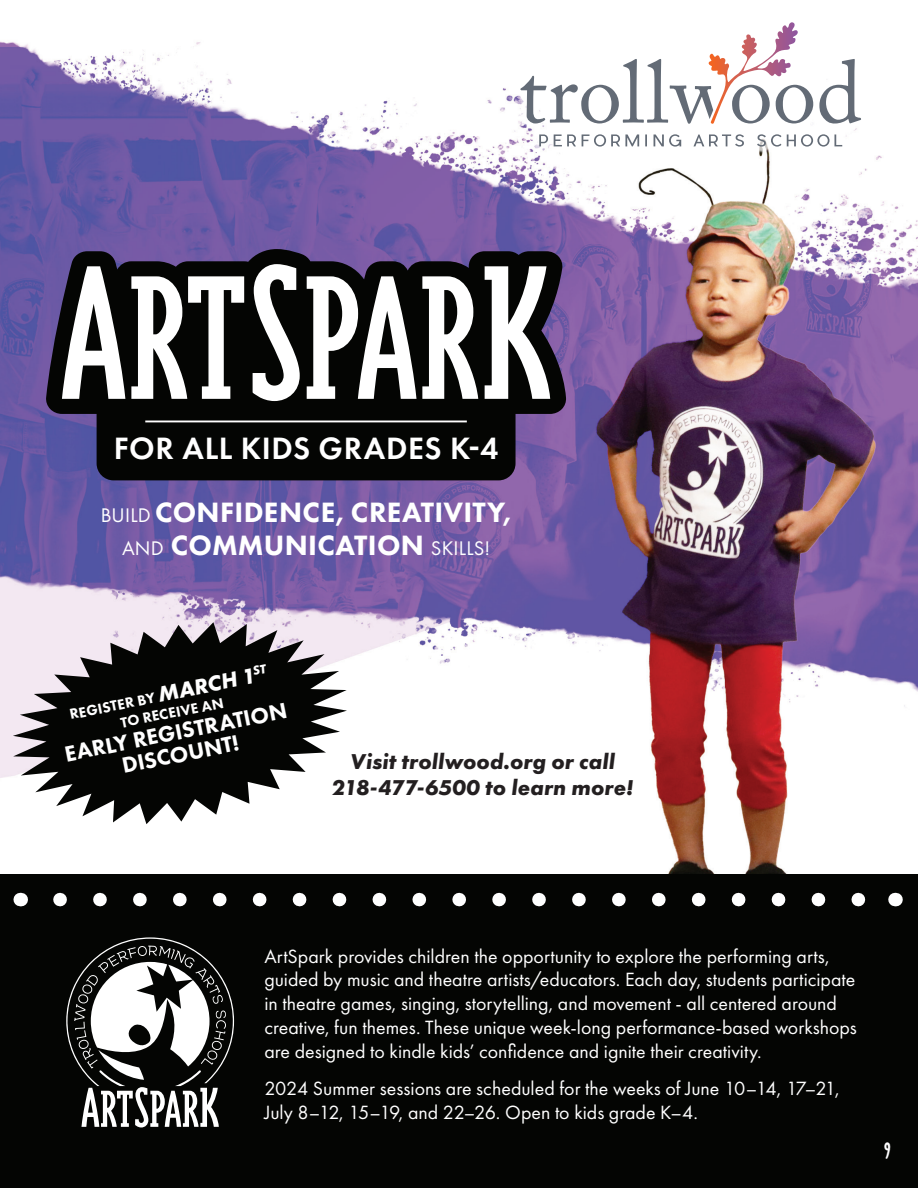
<style>
.page{position:relative;width:918px;height:1188px;background:#fff}
.page>*{position:absolute;margin:0;border:0;box-sizing:border-box;transform-origin:0 0}
.t1{font:600 32.1px "Futura PT";letter-spacing:.02em;color:#fff}
.t2{font:800 28.95px/33px "Futura PT";letter-spacing:.01em;color:#fff;text-align:center}
.t3{font:24px "Bearskin";color:#fff}
.t4{font:800 22.95px/22.5px "Futura PT";color:#fff;text-align:center}
.t5{font:italic 700 22.35px/26.7px "Futura PT";letter-spacing:.005em;color:#231f20;text-align:center}
.t6{font:19.95px/23.9px "Futura PT";color:#fff}
.t7{font:800 15px/17.7px "Futura PT";color:#fff;text-align:center}
.s1{font-weight:400;font-size:20.55px}
.s2{font-weight:700;font-style:italic;font-size:22.5px}
</style>
<div class="page">
<img style="left:1px;top:41px;width:917px;height:833px">
<div style="left:0;top:874px;width:918px;height:314px;background:#040503"></div>
<div style="left:97px;top:389px;width:419px;height:91px;background:#040503;border-radius:17px"></div>
<div style="left:514px;top:15px;width:354px;height:138px;background:#fff"></div>
<svg style="left:520px;top:22px;width:341px;height:125px"></svg>
<svg style="left:46px;top:249px;width:520px;height:165px;fill:#040503"></svg>
<svg style="left:307px;top:276px;width:171px;height:123px"></svg>
<svg style="left:253px;top:264px;width:47px;height:137px"></svg>
<svg style="left:485px;top:266px;width:65px;height:133px"></svg>
<svg style="left:62px;top:266px;width:63px;height:133px"></svg>
<svg style="left:131px;top:276px;width:113px;height:123px"></svg>
<hr style="left:145px;top:421px;width:322px;height:1px;background:#fff">
<svg style="left:60px;top:893px;width:806px;height:13px"></svg>
<svg style="left:20px;top:893px;width:1px;height:13px"></svg>
<svg style="left:895px;top:893px;width:1px;height:13px"></svg>
<svg style="left:66px;top:937px;width:168px;height:190px"></svg>
<svg style="left:13px;top:622px;width:334px;height:202px;fill:#040503"></svg>
<img style="left:0;top:0;width:1px;height:1188px">
<hr style="left:0;top:46px;width:1px;height:548px;background:#511612">
<h1 class="t1" style="left:114px;top:428px;width:386px">FOR ALL KIDS GRADES K-4</h1>
<h2 class="t2" style="left:101px;top:496px;width:412px"><span class="s1">BUILD</span> CONFIDENCE, CREATIVITY,<br><span class="s1">AND</span> COMMUNICATION <span class="s1">SKILLS!</span></h2>
<p class="t7" style="left:68px;top:705px;width:203px;rotate:-11deg">REGISTER BY <span class="s2">MARCH 1</span><sup>ST<br></sup>TO RECEIVE AN</p>
<p class="t4" style="left:63px;top:742px;width:228px;rotate:-11deg">EARLY REGISTRATION<br>DISCOUNT!</p>
<p class="t5" style="left:332px;top:748px;width:303px">Visit trollwood.org or call<br>218-477-6500 to learn more!</p>
<p class="t6" style="left:264px;top:944px;width:594px">ArtSpark provides children the opportunity to explore the performing arts, guided by music and theatre artists/educators. Each day, students participate in theatre games, singing, storytelling, and movement - all centered around creative, fun themes. These unique week-long performance-based workshops are designed to kindle kids’ confidence and ignite their creativity.</p>
<p class="t6" style="left:264px;top:1077px;width:577px">2024 Summer sessions are scheduled for the weeks of June 10–14, 17–21,<br>July 8–12, 15–19, and 22–26. Open to kids grade K–4.</p>
<p class="t3" style="left:884px;top:1136px;width:9px">9</p>
</div>
